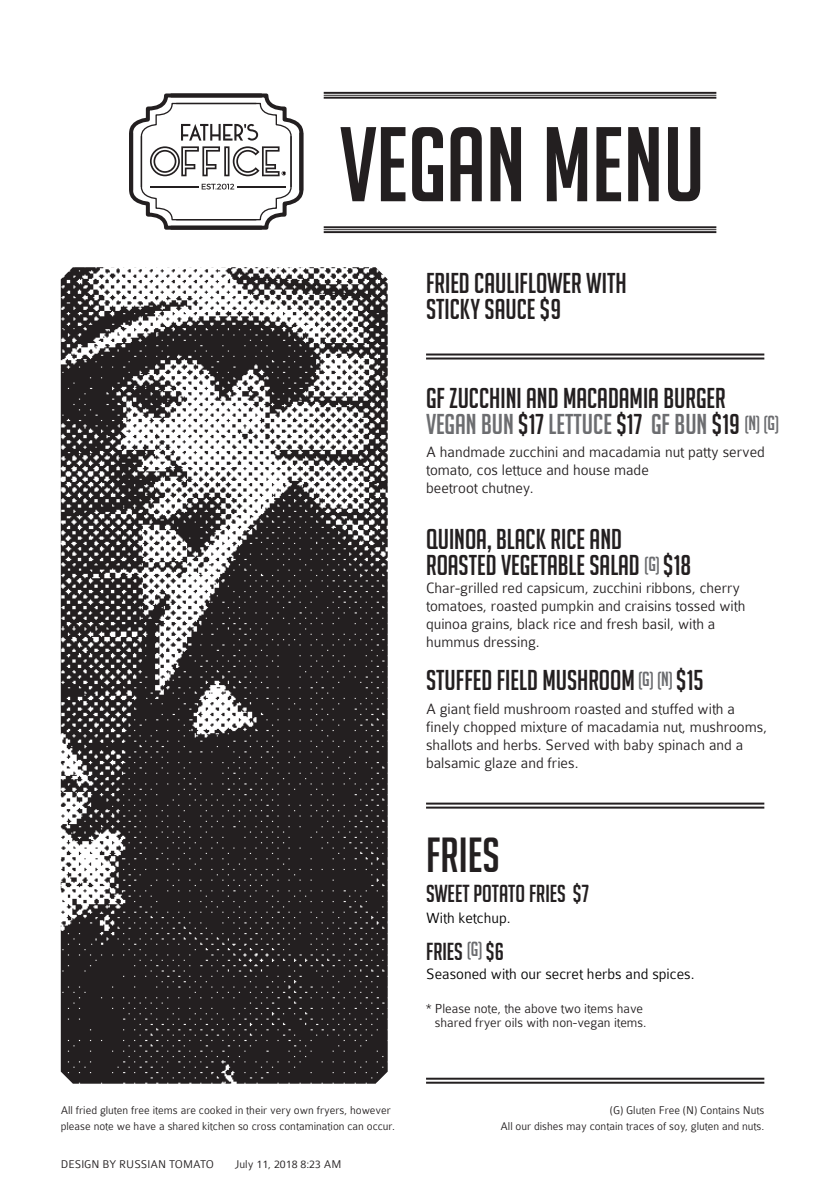
<style>
.page{position:relative;width:840px;height:1191px;background:#fff}
.page>*{position:absolute;margin:0;border:0;box-sizing:border-box;transform-origin:0 0}
.t1{font:103.2px "Big Noodle Titling";color:#231f20}
.t2{font:48px "Big Noodle Titling";color:#231f20}
.t3{font:28px/26px "Big Noodle Titling";color:#231f20}
.t4{font:24px "Big Noodle Titling";color:#231f20}
.t5{font:300 16px/18px "Colaborate";color:#231f20}
.t6{font:300 16px "Colaborate";color:#010101}
.t7{font:300 14px/14px "Colaborate";color:#231f20;text-align:right}
.t8{font:300 12px/16px "Colaborate";color:#231f20}
.s1{color:#6c6d70}
.s2{font-size:20px;color:#6c6d70}
</style>
<div class="page">
<hr style="left:426px;top:802px;width:337px;height:2px;background:#231f20">
<hr style="left:426px;top:806px;width:337px;height:2px;background:#231f20">
<hr style="left:426px;top:353px;width:337px;height:2px;background:#231f20">
<hr style="left:426px;top:357px;width:337px;height:2px;background:#231f20">
<hr style="left:426px;top:1077px;width:337px;height:2px;background:#231f20">
<hr style="left:426px;top:1081px;width:337px;height:2px;background:#231f20">
<img style="left:61px;top:267px;width:326px;height:816px">
<svg style="left:129px;top:93px;width:175px;height:137px"></svg>
<hr style="left:150px;top:186px;width:48px;height:2px;background:#231f20">
<hr style="left:323px;top:92px;width:393px;height:2px;background:#231f20">
<hr style="left:323px;top:95px;width:393px;height:1px;background:#231f20">
<hr style="left:323px;top:97px;width:393px;height:2px;background:#231f20">
<hr style="left:323px;top:226px;width:393px;height:2px;background:#231f20">
<hr style="left:323px;top:229px;width:393px;height:1px;background:#231f20">
<hr style="left:323px;top:231px;width:393px;height:2px;background:#231f20">
<h1 class="t1" style="left:339px;top:109px;width:367px">VEGAN MENU</h1>
<h3 class="t3" style="left:426px;top:270px;width:202px">FRIED CAULIFLOWER WITH<br>STICKY SAUCE $9</h3>
<h3 class="t3" style="left:426px;top:385px;width:354px">GF ZUCCHINI AND MACADAMIA BURGER<br><span class="s1">VEGAN BUN</span> $17 <span class="s1">LETTUCE</span> $17 <span class="s1">GF BUN</span> $19 <span class="s2">(N) (G)</span></h3>
<p class="t5" style="left:426px;top:443px;width:340px">A handmade zucchini and macadamia nut patty served tomato, cos lettuce and house made<br>beetroot chutney.</p>
<h3 class="t3" style="left:426px;top:526px;width:266px">QUINOA, BLACK RICE AND<br>ROASTED VEGETABLE SALAD <span class="s2">(G)</span> $18</h3>
<p class="t5" style="left:426px;top:579px;width:321px">Char-grilled red capsicum, zucchini ribbons, cherry tomatoes, roasted pumpkin and craisins tossed with quinoa grains, black rice and fresh basil, with a hummus dressing.</p>
<h3 class="t3" style="left:426px;top:667px;width:279px">STUFFED FIELD MUSHROOM <span class="s2">(G) (N)</span> $15</h3>
<p class="t5" style="left:426px;top:699px;width:342px">A giant field mushroom roasted and stuffed with a finely chopped mixture of macadamia nut, mushrooms, shallots and herbs. Served with baby spinach and a balsamic glaze and fries.</p>
<h2 class="t2" style="left:426px;top:829px;width:75px">FRIES</h2>
<h3 class="t4" style="left:426px;top:880px;width:164px">SWEET POTATO FRIES $7</h3>
<p class="t6" style="left:426px;top:909px;width:86px">With ketchup.</p>
<h3 class="t4" style="left:426px;top:938px;width:79px">FRIES <sup>(G)</sup> $6</h3>
<p class="t6" style="left:426px;top:965px;width:270px">Seasoned with our secret herbs and spices.</p>
<p class="t7" style="left:426px;top:1002px;width:222px">* Please note, the above two items have shared fryer oils with non-vegan items.</p>
<p class="t8" style="left:61px;top:1102px;width:335px">All fried gluten free items are cooked in their very own fryers, however please note we have a shared kitchen so cross contamination can occur.</p>
<p class="t8" style="left:500px;top:1102px;width:265px;text-align:right">(G) Gluten Free (N) Contains Nuts<br>All our dishes may contain traces of soy, gluten and nuts.</p>
<p class="t8" style="left:61px;top:1156px;width:155px">DESIGN BY RUSSIAN TOMATO</p>
<p class="t8" style="left:234px;top:1156px;width:108px">July 11, 2018 8:23 AM</p>
</div>
